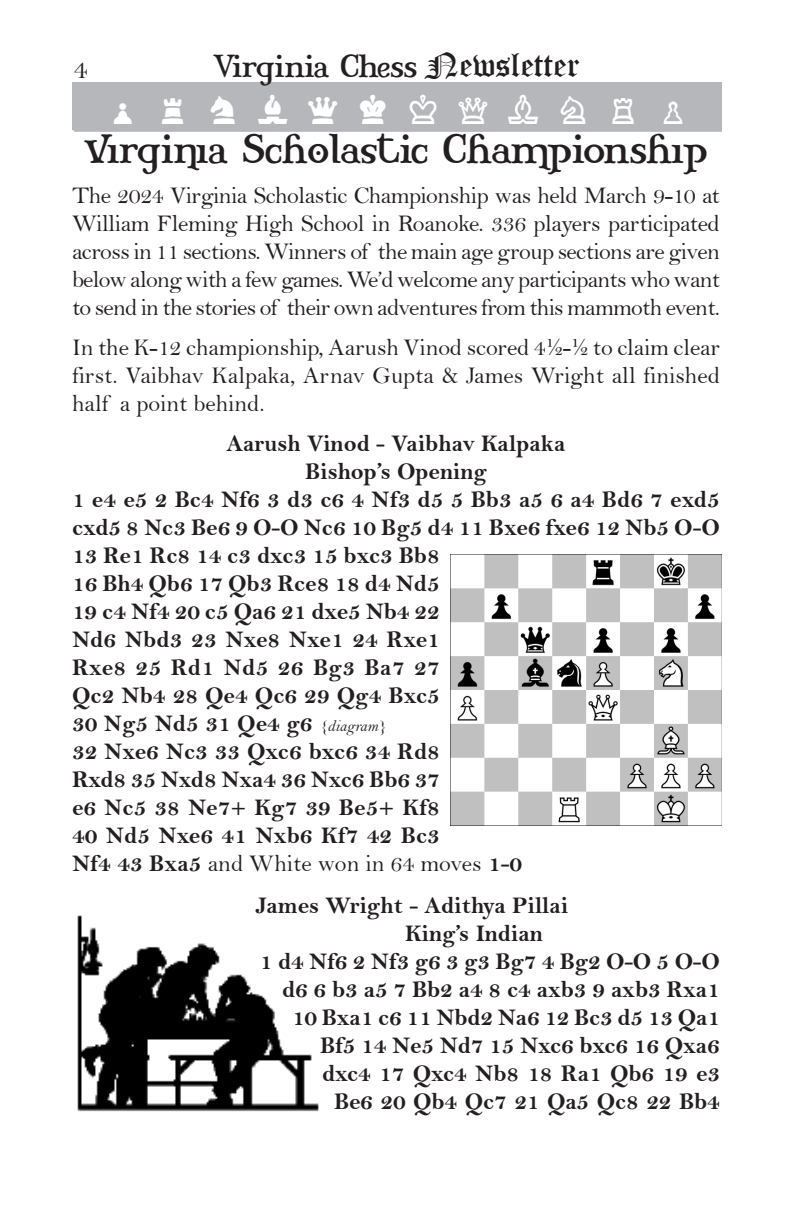
<style>
.page{position:relative;width:792px;height:1224px;background:#fff}
.page>*{position:absolute;margin:0;border:0;box-sizing:border-box;transform-origin:0 0}
.t1{font:36px "Mary Jane Alternate";color:#231f20}
.t2{font:36px "Chess Piece";letter-spacing:.39em;color:#fff}
.t3{font:28px "Mary Jane Antique";letter-spacing:-.03em;color:#231f20}
.t4{font:28px "Bell";color:#231f20}
.t5{font:24px "Bell MT Bold";color:#231f20}
.t6{font:24px/28px "Bell";color:#231f20;text-align:justify}
.t7{font:16px "Bell MT Italic";color:#231f20}
.s1{font-family:"Old English Text";font-size:34px}
.s2{font-family:"Mary Jane Antique"}
.s3{font-family:"Bell MT Bold"}
</style>
<div class="page">
<div style="left:72px;top:82px;width:650px;height:48px;background:#b6b7bb"></div>
<div style="left:74px;top:90px;width:648px;height:42px;border:2px solid #b6b7bb"></div>
<img style="left:451px;top:554px;width:271px;height:271px">
<img style="left:77px;top:915px;width:242px;height:197px">
<p class="t4" style="left:74px;top:53px;width:15px">4</p>
<p class="t3" style="left:214px;top:41px;width:367px">Virginia Chess <span class="s1">Newsletter</span></p>
<h1 class="t2" style="left:105px;top:90px;width:588px">otjnwlkqbhrp</h1>
<h1 class="t1" style="left:85px;top:123px;width:624px">Vi<span class="s2">rgi</span>ni<span class="s2">a Sc</span>holast<span class="s2">ic C</span>hamp<span class="s2">ions</span>hip</h1>
<p class="t6" style="left:72px;top:181px;width:650px">The 2024 Virginia Scholastic Championship was held March 9-10 at William Fleming High School in Roanoke. 336 players participated across in 11 sections. Winners of the main age group sections are given below along with a few games. We’d welcome any participants who want to send in the stories of their own adventures from this mammoth event.</p>
<p class="t6" style="left:72px;top:333px;width:650px">In the K-12 championship, Aarush Vinod scored 4½-½ to claim clear first. Vaibhav Kalpaka, Arnav Gupta &amp; James Wright all finished half a point behind.</p>
<p class="t5" style="left:226px;top:429px;width:341px">Aarush Vinod - Vaibhav Kalpaka</p>
<p class="t5" style="left:305px;top:457px;width:183px">Bishop’s Opening</p>
<p class="t5" style="left:72px;top:485px;width:649px">1 e4 e5 2 Bc4 Nf6 3 d3 c6 4 Nf3 d5 5 Bb3 a5 6 a4 Bd6 7 exd5</p>
<p class="t5" style="left:72px;top:513px;width:649px">cxd5 8 Nc3 Be6 9 O-O Nc6 10 Bg5 d4 11 Bxe6 fxe6 12 Nb5 O-O</p>
<p class="t5" style="left:72px;top:541px;width:369px">13 Re1 Rc8 14 c3 dxc3 15 bxc3 Bb8</p>
<p class="t5" style="left:72px;top:569px;width:369px">16 Bh4 Qb6 17 Qb3 Rce8 18 d4 Nd5</p>
<p class="t5" style="left:72px;top:597px;width:369px">19 c4 Nf4 20 c5 Qa6 21 dxe5 Nb4 22</p>
<p class="t5" style="left:72px;top:625px;width:370px">Nd6 Nbd3 23 Nxe8 Nxe1 24 Rxe1</p>
<p class="t5" style="left:72px;top:653px;width:369px">Rxe8 25 Rd1 Nd5 26 Bg3 Ba7 27</p>
<p class="t5" style="left:72px;top:681px;width:370px">Qc2 Nb4 28 Qe4 Qc6 29 Qg4 Bxc5</p>
<p class="t5" style="left:72px;top:709px;width:242px">30 Ng5 Nd5 31 Qe4 g6</p>
<p class="t5" style="left:72px;top:737px;width:370px">32 Nxe6 Nc3 33 Qxc6 bxc6 34 Rd8</p>
<p class="t5" style="left:72px;top:765px;width:370px">Rxd8 35 Nxd8 Nxa4 36 Nxc6 Bb6 37</p>
<p class="t5" style="left:72px;top:793px;width:369px">e6 Nc5 38 Ne7+ Kg7 39 Be5+ Kf8</p>
<p class="t5" style="left:72px;top:821px;width:370px">40 Nd5 Nxe6 41 Nxb6 Kf7 42 Bc3</p>
<p class="t6" style="left:72px;top:849px;width:452px"><span class="s3">Nf4 43 Bxa5</span> and White won in 64 moves <span class="s3">1-0</span></p>
<p class="t5" style="left:256px;top:891px;width:314px">James Wright - Adithya Pillai</p>
<p class="t5" style="left:405px;top:919px;width:139px">King’s Indian</p>
<p class="t5" style="left:260px;top:947px;width:462px">1 d4 Nf6 2 Nf3 g6 3 g3 Bg7 4 Bg2 O-O 5 O-O</p>
<p class="t5" style="left:282px;top:975px;width:439px">d6 6 b3 a5 7 Bb2 a4 8 c4 axb3 9 axb3 Rxa1</p>
<p class="t5" style="left:292px;top:1003px;width:430px">10 Bxa1 c6 11 Nbd2 Na6 12 Bc3 d5 13 Qa1</p>
<p class="t5" style="left:320px;top:1031px;width:401px">Bf5 14 Ne5 Nd7 15 Nxc6 bxc6 16 Qxa6</p>
<p class="t5" style="left:322px;top:1059px;width:400px">dxc4 17 Qxc4 Nb8 18 Ra1 Qb6 19 e3</p>
<p class="t5" style="left:334px;top:1087px;width:387px">Be6 20 Qb4 Qc7 21 Qa5 Qc8 22 Bb4</p>
<p class="t7" style="left:320px;top:716px;width:68px">{diagram}</p>
</div>
